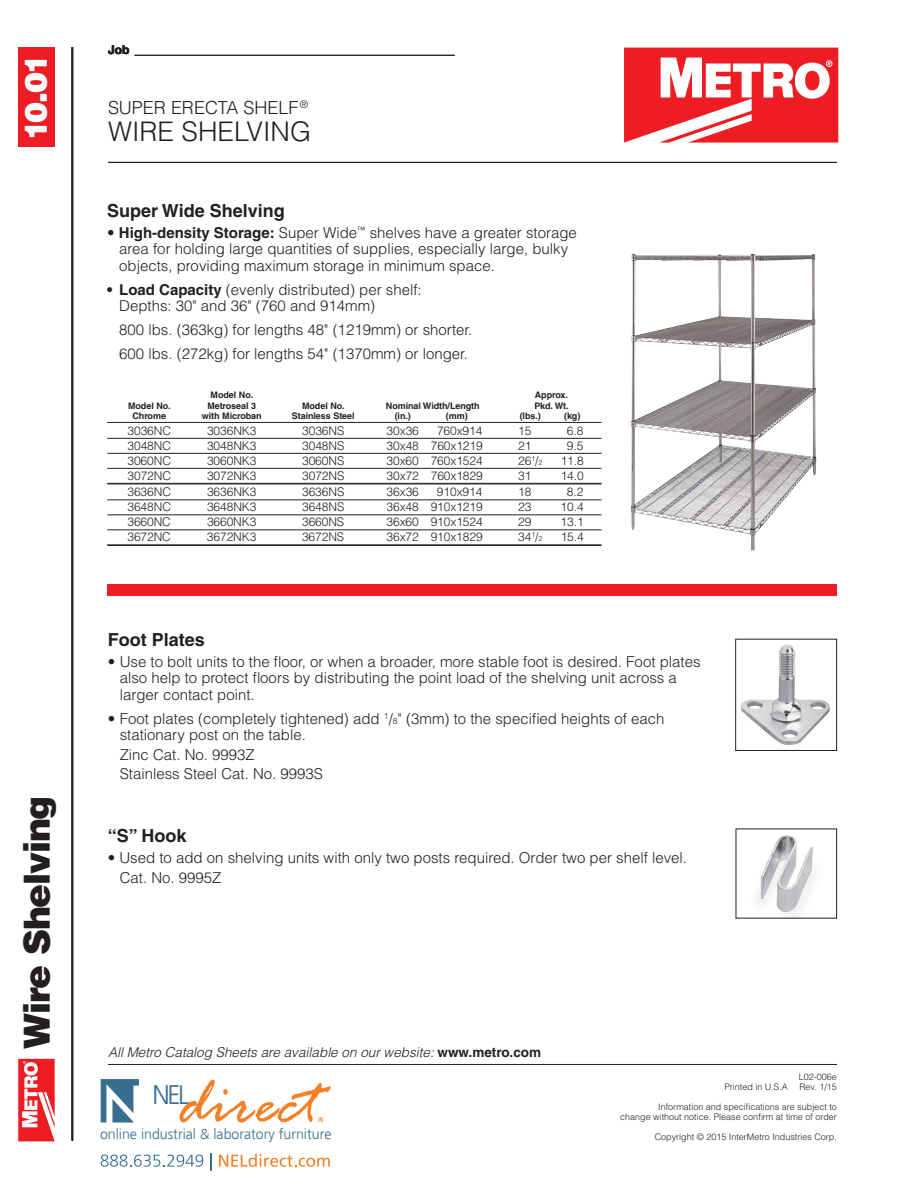
<style>
.page{position:relative;width:918px;height:1188px;background:#fff}
.page>*{position:absolute;margin:0;border:0;box-sizing:border-box;transform-origin:0 0}
.t1{font:italic 70.5px "Rage";color:#f48026}
.t2{font:900 36px "Helvetica";letter-spacing:-.035em;color:#231f20}
.t3{font:900 30px "Helvetica";color:#fff}
.t4{font:300 27px "Helvetica";color:#231f20}
.t5{font:300 26.85px "Frutiger";color:#386e8f}
.t6{font:700 18px "Helvetica";color:#231f20}
.t7{font:300 18px "Helvetica";color:#231f20}
.t8{font:300 15px/16.5px "Helvetica";color:#231f20}
.t9{font:300 14.55px "Frutiger";color:#386e8f}
.t10{font:italic 300 13.5px "Helvetica";color:#231f20}
.t11{font:300 12px "Helvetica";letter-spacing:-.01em;color:#231f20}
.t12{font:700 12px "Helvetica";color:#231f20}
.t13{font:300 9px/10.5px "Helvetica";color:#231f20;text-align:right}
.t14{font:700 9px "Helvetica";letter-spacing:-.01em;color:#231f20}
.s1{font-weight:700}
.s2{font-size:7.05px}
.s3{font-size:8.7px}
.s4{font-weight:700;font-style:normal}
</style>
<div class="page">
<div style="left:18px;top:47px;width:37px;height:100px;background:#ee1d23"></div>
<svg style="left:18px;top:1059px;width:37px;height:82px"></svg>
<svg style="left:624px;top:48px;width:214px;height:95px"></svg>
<hr style="left:108px;top:1064px;width:729px;height:1px;background:#231f20">
<hr style="left:107px;top:422px;width:495px;height:1px;background:#231f20">
<hr style="left:107px;top:438px;width:495px;height:1px;background:#231f20">
<hr style="left:107px;top:453px;width:495px;height:1px;background:#231f20">
<hr style="left:107px;top:468px;width:495px;height:1px;background:#231f20">
<hr style="left:107px;top:483px;width:495px;height:1px;background:#231f20">
<hr style="left:107px;top:484px;width:495px;height:1px;background:#231f20">
<hr style="left:107px;top:499px;width:495px;height:1px;background:#231f20">
<hr style="left:107px;top:514px;width:495px;height:1px;background:#231f20">
<hr style="left:107px;top:529px;width:495px;height:1px;background:#231f20">
<hr style="left:107px;top:544px;width:495px;height:1px;background:#231f20">
<hr style="left:107px;top:545px;width:495px;height:1px;background:#231f20">
<div style="left:107px;top:585px;width:730px;height:11px;background:#ee1d23"></div>
<img style="left:757px;top:835px;width:58px;height:82px">
<img style="left:741px;top:644px;width:89px;height:101px">
<div style="left:735px;top:639px;width:102px;height:112px;border:1px solid #231f20"></div>
<img style="left:631px;top:254px;width:185px;height:296px">
<hr style="left:72px;top:47px;width:1px;height:1094px;background:#231f20">
<hr style="left:108px;top:162px;width:729px;height:1px;background:#231f20">
<svg style="left:101px;top:1079px;width:38px;height:44px"></svg>
<svg style="left:318px;top:1117px;width:5px;height:5px"></svg>
<svg style="left:101px;top:1155px;width:102px;height:12px"></svg>
<svg style="left:210px;top:1154px;width:1px;height:17px"></svg>
<svg style="left:219px;top:1154px;width:111px;height:13px"></svg>
<h3 class="t3" style="left:16px;top:140px;width:87px;rotate:-90deg">10.01</h3>
<h2 class="t2" style="left:14px;top:1049px;width:255px;rotate:-90deg">Wire Shelving</h2>
<p class="t12" style="left:108px;top:43px;width:348px">Job ________________________________________________</p>
<p class="t7" style="left:108px;top:96px;width:202px">SUPER ERECTA SHELF <sup>®</sup></p>
<h3 class="t4" style="left:108px;top:114px;width:201px">WIRE SHELVI NG</h3>
<p class="t6" style="left:107px;top:199px;width:179px">Super Wide Shelving</p>
<p class="t8" style="left:119px;top:224px;width:459px;text-indent:-12px">• <span class="s1">High-density Storage:</span> Super Wide<sup>™</sup> shelves have a greater storage area for holding large quantities of supplies, especially large, bulky objects, providing maximum storage in minimum space.</p>
<p class="t8" style="left:119px;top:281px;width:304px;text-indent:-12px"><span class="s1">• Load Capacity</span> (evenly distributed) per shelf:<br>Depths: 30" and 36" (760 and 914mm)</p>
<p class="t8" style="left:119px;top:317px;width:355px;line-height:24px">800 lbs. (363kg) for lengths 48" (1219mm) or shorter.<br>600 lbs. (272kg) for lengths 54" (1370mm) or longer.</p>
<p class="t14" style="left:211px;top:389px;width:44px">Model No.</p>
<p class="t14" style="left:535px;top:389px;width:35px">Approx.</p>
<p class="t14" style="left:128px;top:400px;width:44px">Model No.</p>
<p class="t14" style="left:207px;top:400px;width:50px">Metroseal 3</p>
<p class="t14" style="left:302px;top:400px;width:44px">Model No.</p>
<p class="t14" style="left:386px;top:400px;width:95px">Nominal Width/Length</p>
<p class="t14" style="left:534px;top:400px;width:36px">Pkd. Wt.</p>
<p class="t14" style="left:133px;top:410px;width:35px">Chrome</p>
<p class="t14" style="left:202px;top:410px;width:61px">with Microban</p>
<p class="t14" style="left:292px;top:410px;width:64px">Stainless Steel</p>
<p class="t14" style="left:395px;top:410px;width:18px">(in.)</p>
<p class="t14" style="left:446px;top:410px;width:23px">(mm)</p>
<p class="t14" style="left:520px;top:410px;width:23px">(lbs.)</p>
<p class="t14" style="left:564px;top:410px;width:18px">(kg)</p>
<p class="t11" style="left:128px;top:423px;width:40px">3036NC</p>
<p class="t11" style="left:207px;top:423px;width:51px">3036NK3</p>
<p class="t11" style="left:302px;top:423px;width:44px">3036NS</p>
<p class="t11" style="left:387px;top:423px;width:34px">30x36</p>
<p class="t11" style="left:437px;top:423px;width:47px">760x914</p>
<p class="t11" style="left:518px;top:423px;width:15px">15</p>
<p class="t11" style="left:567px;top:423px;width:18px">6.8</p>
<p class="t11" style="left:128px;top:438px;width:40px">3048NC</p>
<p class="t11" style="left:207px;top:438px;width:51px">3048NK3</p>
<p class="t11" style="left:302px;top:438px;width:44px">3048NS</p>
<p class="t11" style="left:387px;top:438px;width:98px">30x48 760x1219</p>
<p class="t11" style="left:518px;top:438px;width:15px">21</p>
<p class="t11" style="left:567px;top:438px;width:18px">9.5</p>
<p class="t11" style="left:128px;top:453px;width:40px">3060NC</p>
<p class="t11" style="left:207px;top:453px;width:51px">3060NK3</p>
<p class="t11" style="left:302px;top:453px;width:44px">3060NS</p>
<p class="t11" style="left:387px;top:453px;width:98px">30x60 760x1524</p>
<p class="t11" style="left:518px;top:453px;width:26px">26<sup>1</sup>/<span class="s2">2</span></p>
<p class="t11" style="left:561px;top:453px;width:25px">11.8</p>
<p class="t11" style="left:128px;top:468px;width:40px">3072NC</p>
<p class="t11" style="left:207px;top:468px;width:51px">3072NK3</p>
<p class="t11" style="left:302px;top:468px;width:44px">3072NS</p>
<p class="t11" style="left:387px;top:468px;width:98px">30x72 760x1829</p>
<p class="t11" style="left:518px;top:468px;width:15px">31</p>
<p class="t11" style="left:561px;top:468px;width:25px">14.0</p>
<p class="t11" style="left:128px;top:485px;width:40px">3636NC</p>
<p class="t11" style="left:207px;top:485px;width:51px">3636NK3</p>
<p class="t11" style="left:302px;top:485px;width:44px">3636NS</p>
<p class="t11" style="left:387px;top:485px;width:34px">36x36</p>
<p class="t11" style="left:437px;top:485px;width:47px">910x914</p>
<p class="t11" style="left:518px;top:485px;width:15px">18</p>
<p class="t11" style="left:567px;top:485px;width:18px">8.2</p>
<p class="t11" style="left:128px;top:500px;width:40px">3648NC</p>
<p class="t11" style="left:207px;top:500px;width:51px">3648NK3</p>
<p class="t11" style="left:302px;top:500px;width:44px">3648NS</p>
<p class="t11" style="left:387px;top:500px;width:98px">36x48 910x1219</p>
<p class="t11" style="left:518px;top:500px;width:15px">23</p>
<p class="t11" style="left:561px;top:500px;width:25px">10.4</p>
<p class="t11" style="left:127px;top:515px;width:40px">3660NC</p>
<p class="t11" style="left:207px;top:515px;width:51px">3660NK3</p>
<p class="t11" style="left:302px;top:515px;width:44px">3660NS</p>
<p class="t11" style="left:387px;top:515px;width:98px">36x60 910x1524</p>
<p class="t11" style="left:518px;top:515px;width:15px">29</p>
<p class="t11" style="left:561px;top:515px;width:25px">13.1</p>
<p class="t11" style="left:127px;top:530px;width:40px">3672NC</p>
<p class="t11" style="left:207px;top:530px;width:51px">3672NK3</p>
<p class="t11" style="left:302px;top:530px;width:44px">3672NS</p>
<p class="t11" style="left:387px;top:530px;width:98px">36x72 910x1829</p>
<p class="t11" style="left:518px;top:530px;width:26px">34<sup>1</sup>/<span class="s2">2</span></p>
<p class="t11" style="left:561px;top:530px;width:25px">15.4</p>
<p class="t6" style="left:108px;top:628px;width:99px">Foot Plates</p>
<p class="t8" style="left:120px;top:653px;width:582px;text-indent:-12px">• Use to bolt units to the floor, or when a broader, more stable foot is desired. Foot plates also help to protect floors by distributing the point load of the shelving unit across a larger contact point.</p>
<p class="t8" style="left:120px;top:710px;width:546px;text-indent:-12px">• Foot plates (completely tightened) add <sup>1</sup>/<span class="s3">8</span>" (3mm) to the specified heights of each stationary post on the table.</p>
<p class="t8" style="left:120px;top:744px;width:205px;line-height:19.5px">Zinc Cat. No. 9993Z<br>Stainless Steel Cat. No. 9993S</p>
<p class="t6" style="left:108px;top:825px;width:80px">“S’’ Hook</p>
<p class="t8" style="left:120px;top:848px;width:569px;line-height:19.5px;text-indent:-12px">• Used to add on shelving units with only two posts required. Order two per shelf level.<br>Cat. No. 9995Z</p>
<p class="t10" style="left:108px;top:1044px;width:435px">All Metro Catalog Sheets are available on our website: <span class="s4">www.metro.com</span></p>
<h1 class="t1" style="left:178px;top:1065px;width:142px">direct</h1>
<p class="t9" style="left:100px;top:1126px;width:233px">online industrial &amp; laboratory furniture</p>
<h3 class="t5" style="left:152px;top:1080px;width:39px">NEL</h3>
<p class="t13" style="left:724px;top:1071px;width:114px">L02-006e<br>Printed in U.S.A Rev. 1/15</p>
<p class="t13" style="left:620px;top:1101px;width:218px">I nformation and specifications are subject to<br>change without notice. Please confirm at time of order</p>
<p class="t13" style="left:655px;top:1131px;width:184px">Copyright © 2015 I nterMetro I ndustries Corp.</p>
</div>
